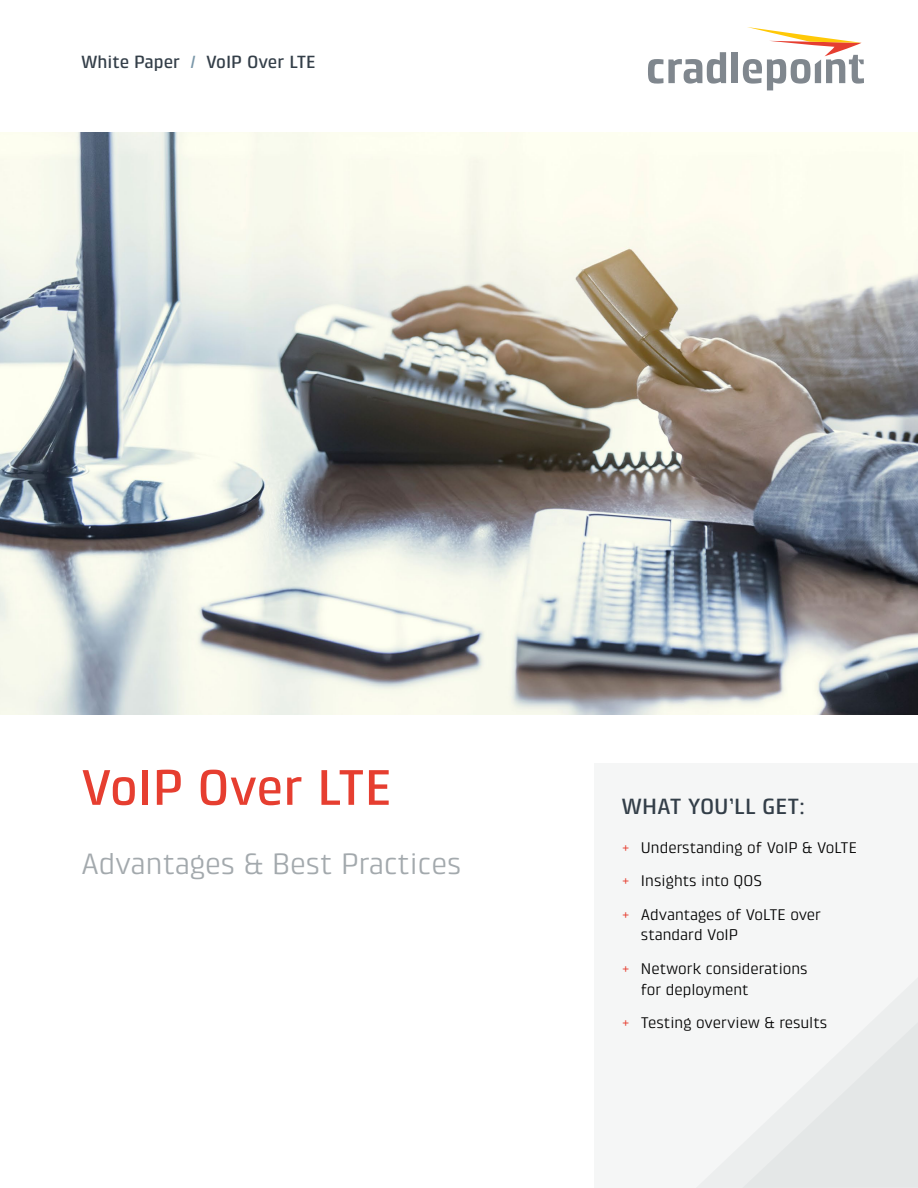
<style>
.page{position:relative;width:918px;height:1188px;background:#fff}
.page>*{position:absolute;margin:0;border:0;box-sizing:border-box;transform-origin:0 0}
.t1{font:500 51px "Klint Pro";color:#e63e30}
.t2{font:30px "Klint Pro";color:#a3a9ad}
.t3{font:500 22.5px "Klint Pro";color:#333e48}
.t4{font:500 18px "Klint Pro";color:#333e48}
.t5{font:15.75px/33.8px "Klint Pro";color:#000}
.s1{color:#7a97a9}
.s2{color:#e63e30}
</style>
<div class="page">
<img style="left:0;top:133px;width:918px;height:582px">
<div style="left:594px;top:764px;width:324px;height:424px;background:#f5f6f6"></div>
<svg style="left:742px;top:1022px;width:176px;height:166px"></svg>
<svg style="left:648px;top:52px;width:78px;height:32px"></svg>
<div style="left:732px;top:52px;width:6px;height:31px;background:#80878e"></div>
<svg style="left:743px;top:27px;width:121px;height:63px"></svg>
<p class="t4" style="left:81px;top:52px;width:236px">White Paper <span class="s1">/</span> VoIP Over LTE</p>
<h1 class="t1" style="left:81px;top:759px;width:312px">VoIP Over LTE</h1>
<h2 class="t2" style="left:81px;top:847px;width:382px">Advantages &amp; Best Practices</h2>
<h3 class="t3" style="left:621px;top:794px;width:185px">WHAT YOU’LL GET:</h3>
<p class="t5" style="left:621px;top:830px;width:237px"><span class="s2">+</span> Understanding of VoIP &amp; VoLTE <span class="s2">+</span> Insights into QOS<br><span class="s2">+</span> Advantages of VoLTE over</p>
<p class="t5" style="left:621px;top:918px;width:188px;text-indent:19px">standard VoIP<br><span class="s2">+</span> Network considerations</p>
<p class="t5" style="left:621px;top:972px;width:207px;text-indent:19px">for deployment<br><span class="s2">+</span> Testing overview &amp; results</p>
</div>
